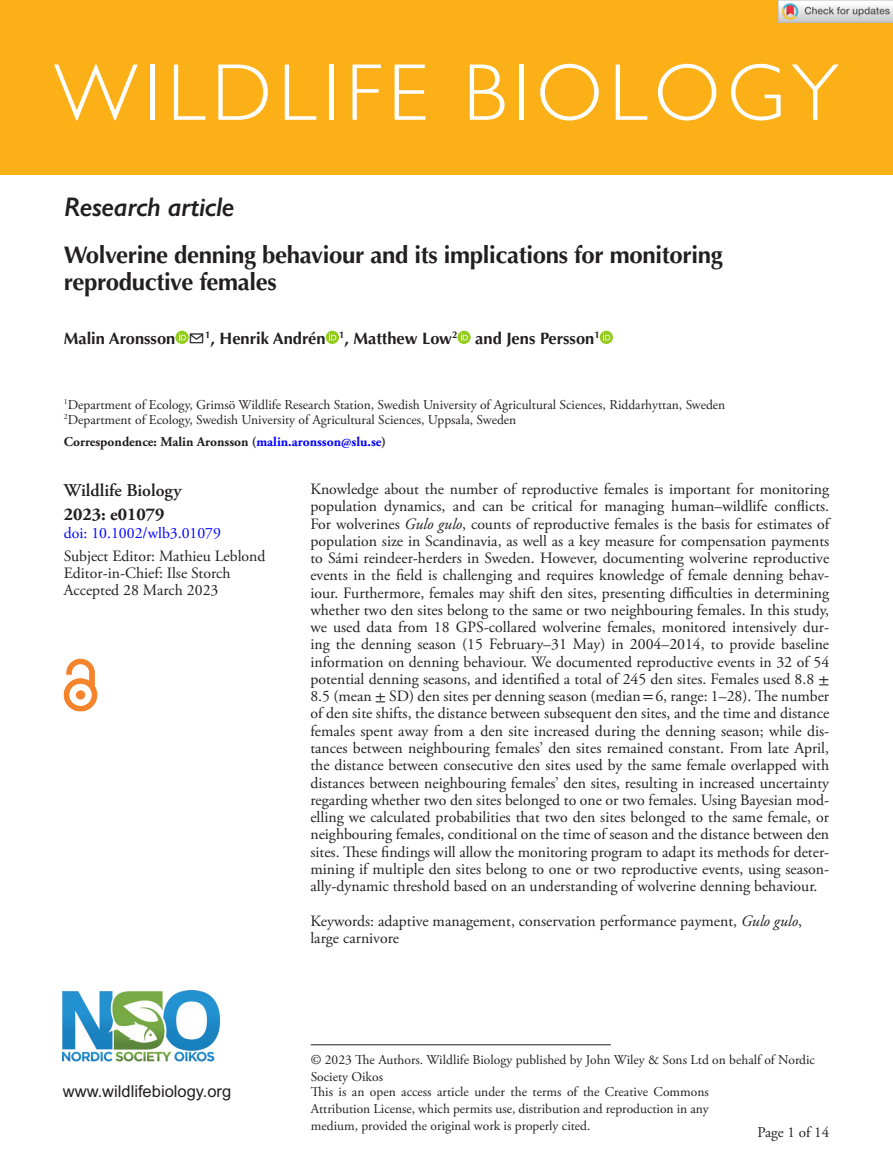
<style>
.page{position:relative;width:893px;height:1174px;background:#fff}
.page>*{position:absolute;margin:0;border:0;box-sizing:border-box;transform-origin:0 0}
.JAB_Title{font:300 81px "Gill Sans Std";letter-spacing:.08em;color:#fff}
.AT_TYPE{font:italic 600 27px "Gill Sans";letter-spacing:-.015em;color:#231f20}
.CT{font:700 24px/27px "Optima LT Std";letter-spacing:-.015em;color:#231f20}
.t1{font:600 18px "Adobe Garamond Pro";color:#231f20}
.Corres{font:700 18px "Adobe Garamond Pro";color:#231f20}
.AU{font:700 16.5px "Optima LT Std";color:#231f20}
.t2{font:16.5px "Arial MT Std";color:#231f20}
.ABS_TXT{font:15.75px/17.2px "Adobe Garamond Pro";color:#231f20;text-align:justify}
.Keywords{font:15.75px/17.2px "Adobe Garamond Pro";color:#231f20}
.Doi_No{font:15.75px "Adobe Garamond Pro";color:#00f}
.t3{font:15px "Adobe Garamond Pro";color:#231f20}
.Address{font:13.5px/16.8px "Adobe Garamond Pro";color:#231f20;text-align:justify}
.FM_Note{font:13.5px/17px "Adobe Garamond Pro";color:#231f20}
.Corres-2{font:700 13.5px "Adobe Garamond Pro";color:#231f20}
.s1{color:#00f}
.s2{font-style:italic}
.s3{font-family:"STIX General"}
</style>
<div class="page">
<img style="left:63px;top:990px;width:156px;height:72px">
<img style="left:64px;top:659px;width:34px;height:53px">
<div style="left:0;top:0;width:893px;height:175px;background:#fbb017"></div>
<hr style="left:311px;top:1044px;width:300px;height:1px;background:#231f20">
<svg style="left:175px;top:331px;width:14px;height:13px"></svg>
<svg style="left:179px;top:333px;width:7px;height:7px"></svg>
<svg style="left:326px;top:331px;width:13px;height:13px"></svg>
<svg style="left:329px;top:333px;width:7px;height:7px"></svg>
<svg style="left:457px;top:331px;width:14px;height:13px"></svg>
<svg style="left:461px;top:333px;width:7px;height:7px"></svg>
<svg style="left:600px;top:331px;width:13px;height:13px"></svg>
<svg style="left:603px;top:333px;width:7px;height:7px"></svg>
<img style="left:779px;top:0;width:114px;height:23px">
<p class="JAB_Title" style="left:54px;top:47px;width:786px">WILDLIFE BIOLOGY</p>
<p class="AT_TYPE" style="left:64px;top:191px;width:172px">Research article</p>
<p class="CT" style="left:64px;top:242px;width:661px">Wolverine denning behaviour and its implications for monitoring reproductive females</p>
<p class="AU" style="left:64px;top:329px;width:537px">Malin Aronsson ✉<sup>1</sup>, Henrik Andrén <sup>1</sup>, Matthew Low<sup>2</sup> and Jens Persson<sup>1</sup></p>
<p class="Address" style="left:64px;top:396px;width:663px"><sup>1</sup>Department of Ecology, Grimsö Wildlife Research Station, Swedish University of Agricultural Sciences, Riddarhyttan, Sweden</p>
<p class="Address" style="left:64px;top:411px;width:454px"><sup>2</sup>Department of Ecology, Swedish University of Agricultural Sciences, Uppsala, Sweden</p>
<p class="Corres-2" style="left:64px;top:434px;width:324px">Correspondence: Malin Aronsson (<span class="s1">malin.aronsson@slu.se</span>)</p>
<p class="t1" style="left:64px;top:480px;width:119px">Wildlife Biology</p>
<p class="Corres" style="left:64px;top:503px;width:102px">2023: e01079</p>
<p class="Doi_No" style="left:64px;top:523px;width:159px">doi: 10.1002/wlb3.01079</p>
<p class="ABS_TXT" style="left:64px;top:548px;width:203px">Subject Editor: Mathieu Leblond</p>
<p class="ABS_TXT" style="left:64px;top:565px;width:168px">Editor-in-Chief: Ilse Storch</p>
<p class="ABS_TXT" style="left:64px;top:582px;width:156px">Accepted 28 March 2023</p>
<p class="t2" style="left:63px;top:1081px;width:170px">www.wildlifebiology.org</p>
<p class="ABS_TXT" style="left:310px;top:481px;width:520px">Knowledge about the number of reproductive females is important for monitoring population dynamics, and can be critical for managing human–wildlife conflicts.<br>For wolverines <span class="s2">Gulo gulo</span>, counts of reproductive females is the basis for estimates of population size in Scandinavia, as well as a key measure for compensation payments to Sámi reindeer-herders in Sweden. However, documenting wolverine reproductive events in the field is challenging and requires knowledge of female denning behav&shy;iour. Furthermore, females may shift den sites, presenting difficulties in determining whether two den sites belong to the same or two neighbouring females. In this study, we used data from 18 GPS-collared wolverine females, monitored intensively dur&shy;ing the denning season (15 February–31 May) in 2004–2014, to provide baseline information on denning behaviour. We documented reproductive events in 32 of 54 potential denning seasons, and identified a total of 245 den sites. Females used 8.8 <span class="s3">± </span>8.5 (mean <span class="s3">±</span> SD) den sites per denning season (median<span class="s3">=</span>6, range: 1–28). The number of den site shifts, the distance between subsequent den sites, and the time and distance females spent away from a den site increased during the denning season; while dis&shy;tances between neighbouring females’ den sites remained constant. From late April, the distance between consecutive den sites used by the same female overlapped with distances between neighbouring females’ den sites, resulting in increased uncertainty regarding whether two den sites belonged to one or two females. Using Bayesian mod&shy;elling we calculated probabilities that two den sites belonged to the same female, or neighbouring females, conditional on the time of season and the distance between den sites. These findings will allow the monitoring program to adapt its methods for deter&shy;mining if multiple den sites belong to one or two reproductive events, using season&shy;ally-dynamic threshold based on an understanding of wolverine denning behaviour.</p>
<p class="Keywords" style="left:310px;top:912px;width:493px">Keywords: adaptive management, conservation performance payment, <span class="s2">Gulo gulo</span>, large carnivore</p>
<p class="FM_Note" style="left:311px;top:1052px;width:506px">© 2023 The Authors. Wildlife Biology published by John Wiley &amp; Sons Ltd on behalf of Nordic<br>Society Oikos</p>
<p class="Address" style="left:311px;top:1083px;width:399px">This is an open access article under the terms of the Creative Commons Attribution License, which permits use, distribution and reproduction in any medium, provided the original work is properly cited.</p>
<p class="t3" style="left:757px;top:1123px;width:73px">Page 1 of 14</p>
</div>
